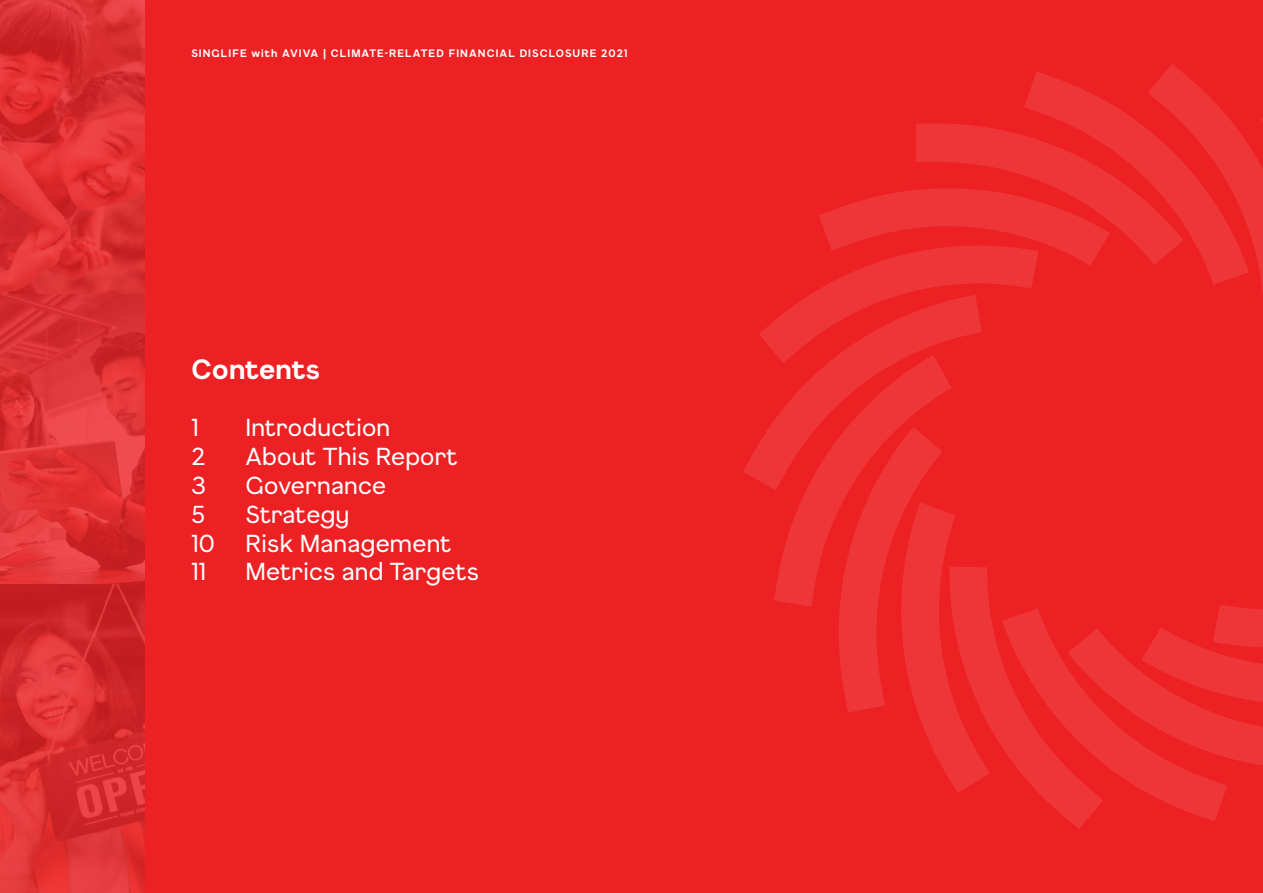
<style>
.page{position:relative;width:1263px;height:893px;background:#ed2124}
.page>*{position:absolute;margin:0;border:0;box-sizing:border-box;transform-origin:0 0}
.t1{font:700 27px "F37 Gruffy";letter-spacing:.01em;color:#fff}
.t2{font:24px "F37 Gruffy";letter-spacing:.01em;color:#fff}
.t3{font:700 10.5px "F37 Gruffy";letter-spacing:.1em;color:#fff}
</style>
<div class="page">
<svg style="left:743px;top:444px;width:16px;height:36px"></svg>
<svg style="left:759px;top:64px;width:504px;height:765px"></svg>
<svg style="left:0;top:0;width:145px;height:893px;background:#db3032"></svg>
<p class="t3" style="left:191px;top:47px;width:438px">SINGLIFE with AVIVA | CLIMATE-RELATED FINANCIAL DISCLOSURE 2021</p>
<p class="t1" style="left:191px;top:351px;width:130px">Contents</p>
<p class="t2" style="left:191px;top:412px;width:9px">1</p>
<p class="t2" style="left:245px;top:412px;width:146px">Introduction</p>
<p class="t2" style="left:191px;top:441px;width:15px">2</p>
<p class="t2" style="left:245px;top:441px;width:214px">About This Report</p>
<p class="t2" style="left:191px;top:470px;width:16px">3</p>
<p class="t2" style="left:245px;top:470px;width:143px">Governance</p>
<p class="t2" style="left:191px;top:499px;width:15px">5</p>
<p class="t2" style="left:245px;top:499px;width:106px">Strategy</p>
<p class="t2" style="left:191px;top:527px;width:25px">10</p>
<p class="t2" style="left:245px;top:527px;width:208px">Risk Management</p>
<p class="t2" style="left:191px;top:556px;width:16px">11</p>
<p class="t2" style="left:245px;top:556px;width:235px">Metrics and Targets</p>
</div>
